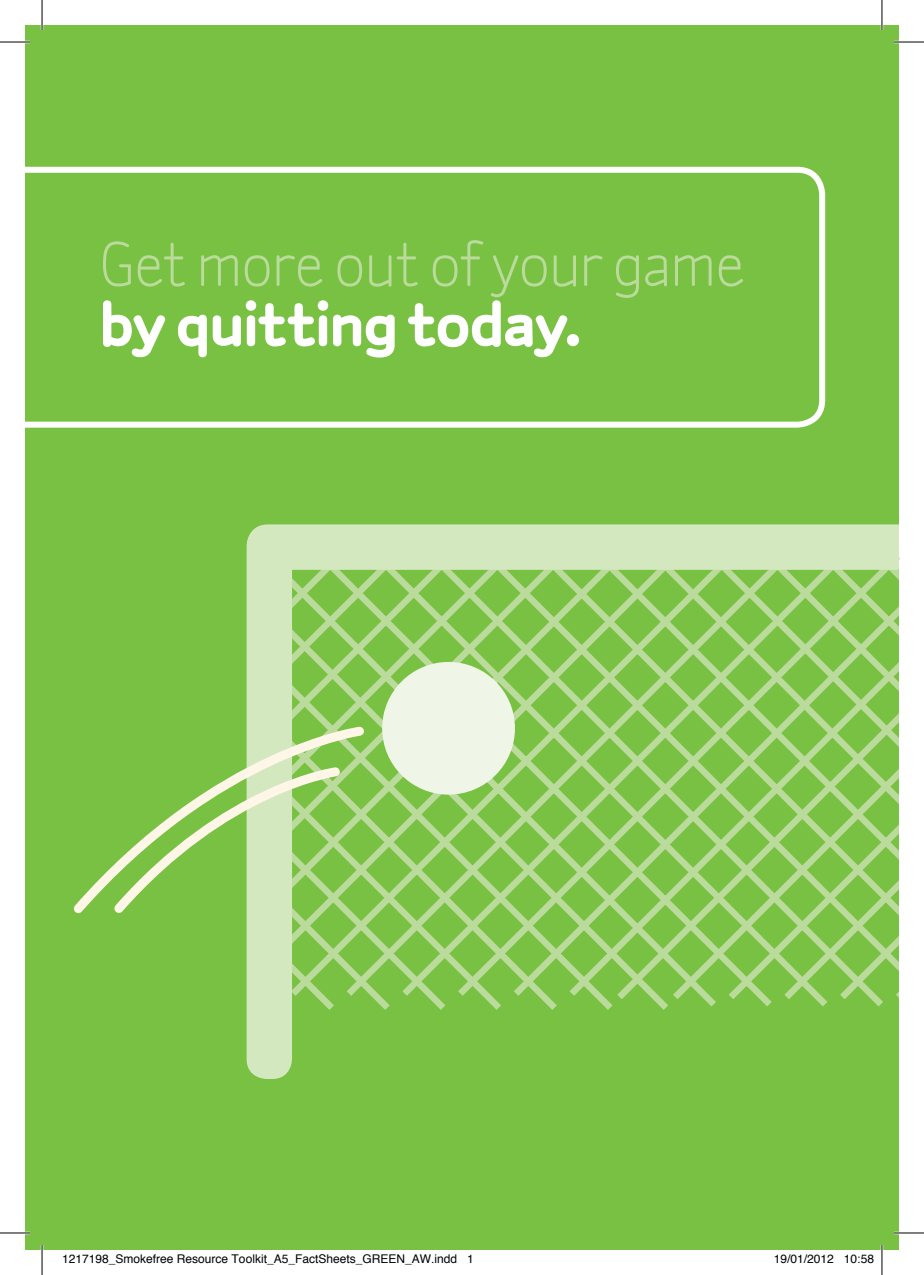
<style>
.page{position:relative;width:924px;height:1275px;background:#fff}
.page>*{position:absolute;margin:0;border:0;box-sizing:border-box;transform-origin:0 0}
.t1{font:60px "Smokefree Sylvia";letter-spacing:-.045em;color:#badb9b}
.t2{font:700 60px "Smokefree Sylvia";letter-spacing:-.04em;color:#fff}
.t3{font:12px "Helvetica";color:#000}
</style>
<div class="page">
<div style="left:25px;top:25px;width:873px;height:1225px;background:#79c142"></div>
<svg style="left:25px;top:167px;width:799px;height:261px"></svg>
<svg style="left:668px;top:748px;width:214px;height:258px"></svg>
<svg style="left:368px;top:748px;width:300px;height:262px"></svg>
<div style="left:246px;top:525px;width:46px;height:554px;background:#d4e8c0;border-radius:20px"></div>
<svg style="left:247px;top:524px;width:651px;height:224px"></svg>
<svg style="left:73px;top:722px;width:295px;height:192px"></svg>
<svg style="left:106px;top:763px;width:339px;height:247px"></svg>
<div style="left:382px;top:662px;width:132px;height:132px;background:#eff6e8;border-radius:50%"></div>
<hr style="left:0;top:41px;width:30px;height:2px;background:#fff">
<hr style="left:893px;top:41px;width:30px;height:2px;background:#fff">
<hr style="left:0;top:1231px;width:30px;height:3px;background:#fff">
<hr style="left:893px;top:1231px;width:30px;height:3px;background:#fff">
<hr style="left:41px;top:0;width:2px;height:30px;background:#fff">
<hr style="left:41px;top:1245px;width:2px;height:30px;background:#fff">
<hr style="left:880px;top:0;width:2px;height:30px;background:#fff">
<hr style="left:880px;top:1245px;width:2px;height:30px;background:#fff">
<hr style="left:0;top:42px;width:30px;height:1px;background:#000">
<hr style="left:893px;top:42px;width:30px;height:1px;background:#000">
<hr style="left:0;top:1232px;width:30px;height:1px;background:#000">
<hr style="left:893px;top:1232px;width:30px;height:1px;background:#000">
<hr style="left:42px;top:0;width:1px;height:30px;background:#000">
<hr style="left:42px;top:1245px;width:1px;height:30px;background:#000">
<hr style="left:881px;top:0;width:1px;height:30px;background:#000">
<hr style="left:881px;top:1245px;width:1px;height:30px;background:#000">
<h1 class="t1" style="left:99px;top:230px;width:648px">Get more out of your game</h1>
<h1 class="t2" style="left:99px;top:286px;width:485px">by quitting today.</h1>
<p class="t3" style="left:62px;top:1249px;width:413px">1217198_Smokefree Resource Toolkit_A5_FactSheets_GREEN_AW.indd 1</p>
<p class="t3" style="left:773px;top:1249px;width:102px">19/01/2012 10:58</p>
</div>
